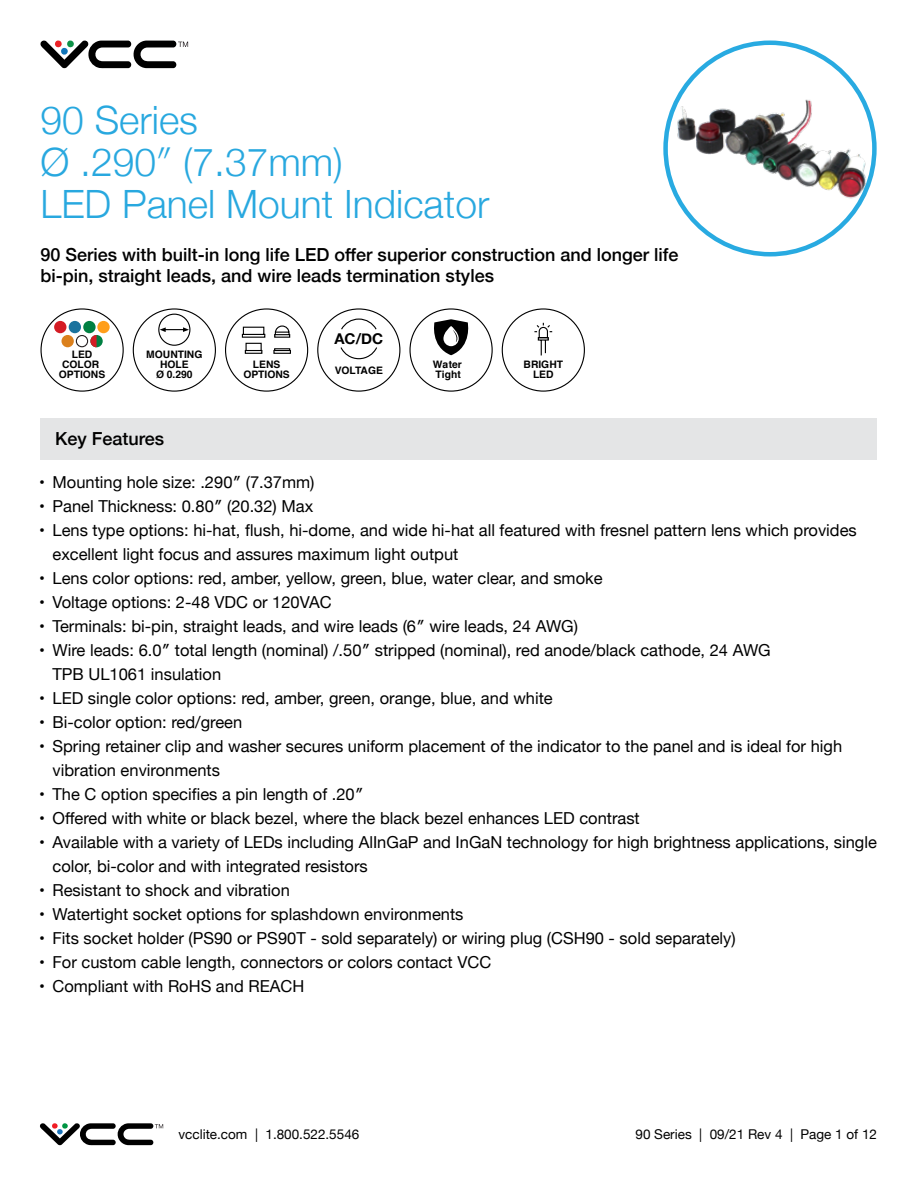
<style>
.page{position:relative;width:918px;height:1188px;background:#fff}
.page>*{position:absolute;margin:0;border:0;box-sizing:border-box;transform-origin:0 0}
.t1{font:300 39px/42px "Helvetica Neue";color:#28a8df}
.t2{font:500 18px/21px "Helvetica Neue";color:#000}
.t3{font:16.5px/24px "Helvetica Neue";color:#000}
.t4{font:700 14.85px "Helvetica Neue";color:#000}
.t5{font:13.5px "Helvetica Neue";color:#000}
.t6{font:700 10.35px/10.4px "Helvetica";color:#000;text-align:center}
</style>
<div class="page">
<svg style="left:40px;top:1123px;width:123px;height:23px"></svg>
<div style="left:40px;top:418px;width:838px;height:42px;background:#e4e5e6"></div>
<img style="left:668px;top:48px;width:204px;height:201px">
<svg style="left:40px;top:40px;width:148px;height:29px"></svg>
<svg style="left:225px;top:308px;width:84px;height:84px"></svg>
<svg style="left:340px;top:308px;width:245px;height:84px"></svg>
<div style="left:90px;top:335px;width:13px;height:12px;background:#008042;border-radius:50%"></div>
<div style="left:62px;top:335px;width:12px;height:12px;background:#db801c;border-radius:50%"></div>
<svg style="left:76px;top:335px;width:21px;height:12px"></svg>
<div style="left:54px;top:321px;width:12px;height:12px;background:#d41c24;border-radius:50%"></div>
<div style="left:69px;top:321px;width:12px;height:12px;background:#1a739e;border-radius:50%"></div>
<div style="left:83px;top:321px;width:13px;height:12px;background:#008042;border-radius:50%"></div>
<div style="left:97px;top:321px;width:13px;height:12px;background:#ff9e1a;border-radius:50%"></div>
<div style="left:158px;top:314px;width:32px;height:32px;border:1px solid #000;border-radius:50%"></div>
<svg style="left:160px;top:327px;width:29px;height:5px"></svg>
<h1 class="t1" style="left:40px;top:97px;width:450px">90 Series<br>Ø .290″ (7.37mm)<br>LED Panel Mount Indicator</h1>
<p class="t2" style="left:40px;top:242px;width:639px">90 Series with built-in long life LED offer superior construction and longer life bi-pin, straight leads, and wire leads termination styles</p>
<p class="t6" style="left:59px;top:349px;width:48px">LED<br>COLOR<br>OPTIONS</p>
<p class="t6" style="left:146px;top:349px;width:58px">MOUNTING<br>HOLE<br>Ø 0.290</p>
<p class="t4" style="left:334px;top:328px;width:50px">AC/DC</p>
<p class="t6" style="left:243px;top:359px;width:48px">LENS<br>OPTIONS</p>
<p class="t6" style="left:433px;top:359px;width:31px;text-align:left">Water<br>Tight</p>
<p class="t6" style="left:335px;top:365px;width:50px">VOLTAGE</p>
<p class="t6" style="left:524px;top:359px;width:41px">BRIGHT<br>LED</p>
<p class="t2" style="left:55px;top:427px;width:111px">Key Features</p>
<p class="t3" style="left:39px;top:471px;width:277px">• Mounting hole size: .290″ (7.37mm)</p>
<p class="t3" style="left:39px;top:495px;width:276px">• Panel Thickness: 0.80″ (20.32) Max</p>
<p class="t3" style="left:52px;top:519px;width:806px;text-indent:-13px">• Lens type options: hi-hat, flush, hi-dome, and wide hi-hat all featured with fresnel pattern lens which provides excellent light focus and assures maximum light output</p>
<p class="t3" style="left:39px;top:567px;width:565px">• Lens color options: red, amber, yellow, green, blue, water clear, and smoke</p>
<p class="t3" style="left:39px;top:591px;width:294px">• Voltage options: 2-48 VDC or 120VAC</p>
<p class="t3" style="left:39px;top:615px;width:541px">• Terminals: bi-pin, straight leads, and wire leads (6″ wire leads, 24 AWG)</p>
<p class="t3" style="left:52px;top:639px;width:720px;text-indent:-13px">• Wire leads: 6.0″ total length (nominal) /.50″ stripped (nominal), red anode/black cathode, 24 AWG<br>TPB UL1061 insulation</p>
<p class="t3" style="left:39px;top:687px;width:515px">• LED single color options: red, amber, green, orange, blue, and white</p>
<p class="t3" style="left:39px;top:711px;width:205px">• Bi-color option: red/green</p>
<p class="t3" style="left:52px;top:735px;width:791px;text-indent:-13px">• Spring retainer clip and washer secures uniform placement of the indicator to the panel and is ideal for high vibration environments</p>
<p class="t3" style="left:39px;top:783px;width:326px">• The C option specifies a pin length of .20″</p>
<p class="t3" style="left:39px;top:807px;width:602px">• Offered with white or black bezel, where the black bezel enhances LED contrast</p>
<p class="t3" style="left:52px;top:831px;width:826px;text-indent:-13px">• Available with a variety of LEDs including AlInGaP and InGaN technology for high brightness applications, single color, bi-color and with integrated resistors</p>
<p class="t3" style="left:39px;top:879px;width:252px">• Resistant to shock and vibration</p>
<p class="t3" style="left:39px;top:903px;width:426px">• Watertight socket options for splashdown environments</p>
<p class="t3" style="left:39px;top:927px;width:698px">• Fits socket holder (PS90 or PS90T - sold separately) or wiring plug (CSH90 - sold separately)</p>
<p class="t3" style="left:39px;top:951px;width:454px">• For custom cable length, connectors or colors contact VCC</p>
<p class="t3" style="left:39px;top:975px;width:267px">• Compliant with RoHS and REACH</p>
<p class="t5" style="left:178px;top:1125px;width:182px">vcclite.com | 1.800.522.5546</p>
<p class="t5" style="left:636px;top:1125px;width:243px">90 Series | 09/21 Rev 4 | Page 1 of 12</p>
</div>
